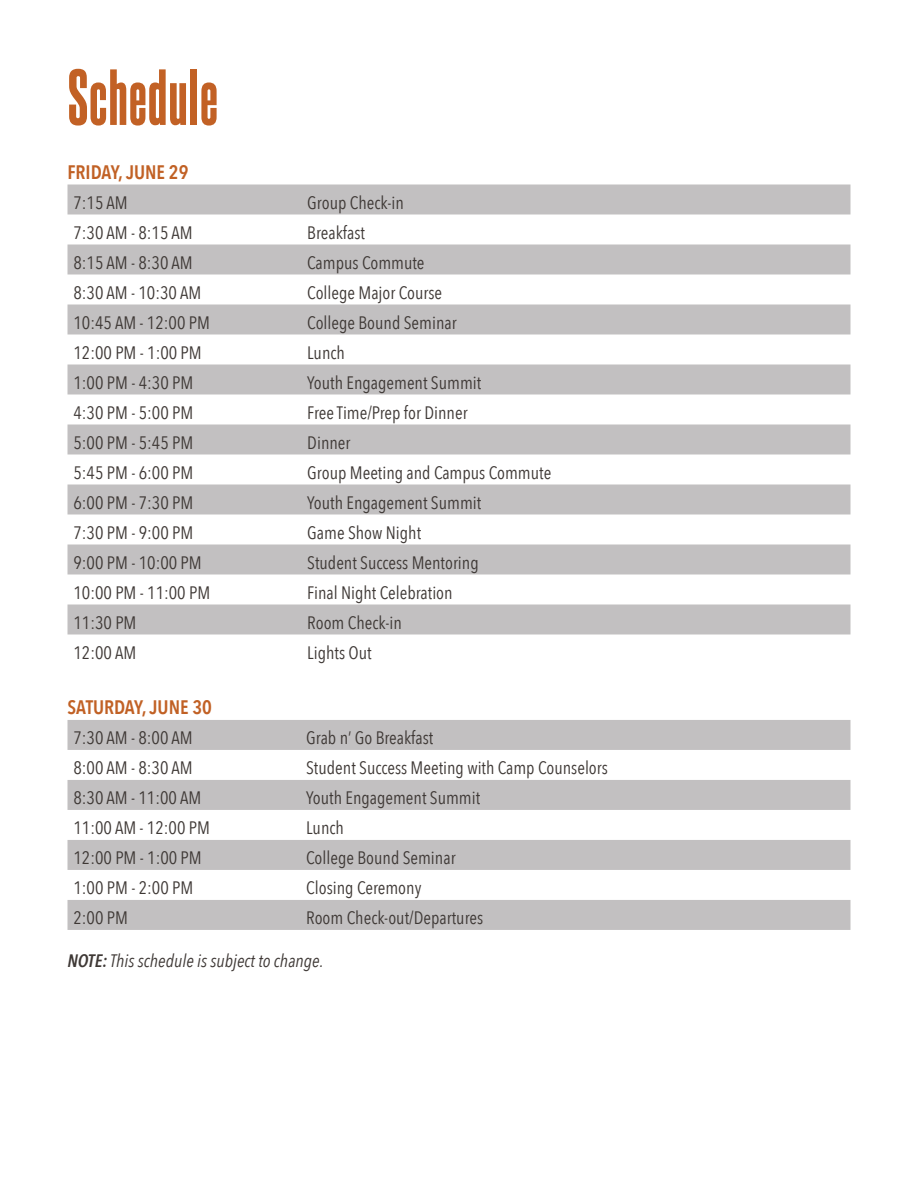
<style>
.page{position:relative;width:918px;height:1188px;background:#fff}
.page>*{position:absolute;margin:0;border:0;box-sizing:border-box;transform-origin:0 0}
.Heading{font:67.5px "Steelfish Eb";color:#c26125}
.t1{font:600 19.5px "Avenir Next Condensed";color:#c16125}
.Subheading{font:18px "Avenir Next Condensed";color:#3e3835}
.Subheading-2{font:italic 18px "Avenir Next Condensed";color:#3e3835}
.s1{font-weight:600}
</style>
<div class="page">
<svg style="left:68px;top:184px;width:782px;height:150px;fill:#c2c0c1"></svg>
<svg style="left:68px;top:364px;width:782px;height:270px;fill:#c2c0c1"></svg>
<svg style="left:68px;top:720px;width:782px;height:210px;fill:#c2c0c1"></svg>
<p class="Heading" style="left:68px;top:56px;width:152px">Schedule</p>
<p class="t1" style="left:68px;top:155px;width:122px">FRIDAY, JUNE 29</p>
<p class="Subheading" style="left:74px;top:187px;width:56px">7:15 AM</p>
<p class="Subheading" style="left:307px;top:187px;width:98px">Group Check-in</p>
<p class="Subheading" style="left:74px;top:217px;width:121px">7:30 AM - 8:15 AM</p>
<p class="Subheading" style="left:307px;top:217px;width:59px">Breakfast</p>
<p class="Subheading" style="left:74px;top:247px;width:121px">8:15 AM - 8:30 AM</p>
<p class="Subheading" style="left:307px;top:247px;width:119px">Campus Commute</p>
<p class="Subheading" style="left:74px;top:277px;width:129px">8:30 AM - 10:30 AM</p>
<p class="Subheading" style="left:307px;top:277px;width:136px">College Major Course</p>
<p class="Subheading" style="left:74px;top:307px;width:138px">10:45 AM - 12:00 PM</p>
<p class="Subheading" style="left:307px;top:307px;width:151px">College Bound Seminar</p>
<p class="Subheading" style="left:74px;top:337px;width:130px">12:00 PM - 1:00 PM</p>
<p class="Subheading" style="left:307px;top:337px;width:39px">Lunch</p>
<p class="Subheading" style="left:74px;top:367px;width:121px">1:00 PM - 4:30 PM</p>
<p class="Subheading" style="left:307px;top:367px;width:176px">Youth Engagement Summit</p>
<p class="Subheading" style="left:74px;top:397px;width:121px">4:30 PM - 5:00 PM</p>
<p class="Subheading" style="left:307px;top:397px;width:162px">Free Time/Prep for Dinner</p>
<p class="Subheading" style="left:74px;top:427px;width:121px">5:00 PM - 5:45 PM</p>
<p class="Subheading" style="left:307px;top:427px;width:45px">Dinner</p>
<p class="Subheading" style="left:74px;top:457px;width:121px">5:45 PM - 6:00 PM</p>
<p class="Subheading" style="left:307px;top:457px;width:245px">Group Meeting and Campus Commute</p>
<p class="Subheading" style="left:74px;top:487px;width:121px">6:00 PM - 7:30 PM</p>
<p class="Subheading" style="left:307px;top:487px;width:176px">Youth Engagement Summit</p>
<p class="Subheading" style="left:74px;top:517px;width:121px">7:30 PM - 9:00 PM</p>
<p class="Subheading" style="left:307px;top:517px;width:115px">Game Show Night</p>
<p class="Subheading" style="left:74px;top:547px;width:130px">9:00 PM - 10:00 PM</p>
<p class="Subheading" style="left:307px;top:547px;width:173px">Student Success Mentoring</p>
<p class="Subheading" style="left:74px;top:577px;width:138px">10:00 PM - 11:00 PM</p>
<p class="Subheading" style="left:307px;top:577px;width:147px">Final Night Celebration</p>
<p class="Subheading" style="left:74px;top:607px;width:64px">11:30 PM</p>
<p class="Subheading" style="left:307px;top:607px;width:96px">Room Check-in</p>
<p class="Subheading" style="left:74px;top:637px;width:64px">12:00 AM</p>
<p class="Subheading" style="left:307px;top:637px;width:66px">Lights Out</p>
<p class="t1" style="left:68px;top:690px;width:146px">SATURDAY, JUNE 30</p>
<p class="Subheading" style="left:74px;top:722px;width:121px">7:30 AM - 8:00 AM</p>
<p class="Subheading" style="left:306px;top:722px;width:129px">Grab n’ Go Breakfast</p>
<p class="Subheading" style="left:74px;top:752px;width:121px">8:00 AM - 8:30 AM</p>
<p class="Subheading" style="left:306px;top:752px;width:303px">Student Success Meeting with Camp Counselors</p>
<p class="Subheading" style="left:74px;top:782px;width:129px">8:30 AM - 11:00 AM</p>
<p class="Subheading" style="left:306px;top:782px;width:176px">Youth Engagement Summit</p>
<p class="Subheading" style="left:74px;top:812px;width:138px">11:00 AM - 12:00 PM</p>
<p class="Subheading" style="left:306px;top:812px;width:39px">Lunch</p>
<p class="Subheading" style="left:74px;top:842px;width:130px">12:00 PM - 1:00 PM</p>
<p class="Subheading" style="left:306px;top:842px;width:151px">College Bound Seminar</p>
<p class="Subheading" style="left:74px;top:872px;width:121px">1:00 PM - 2:00 PM</p>
<p class="Subheading" style="left:306px;top:872px;width:117px">Closing Ceremony</p>
<p class="Subheading" style="left:74px;top:902px;width:56px">2:00 PM</p>
<p class="Subheading" style="left:306px;top:902px;width:179px">Room Check-out/Departures</p>
<p class="Subheading-2" style="left:68px;top:950px;width:258px"><span class="s1">NOTE:</span> This schedule is subject to change.</p>
</div>
